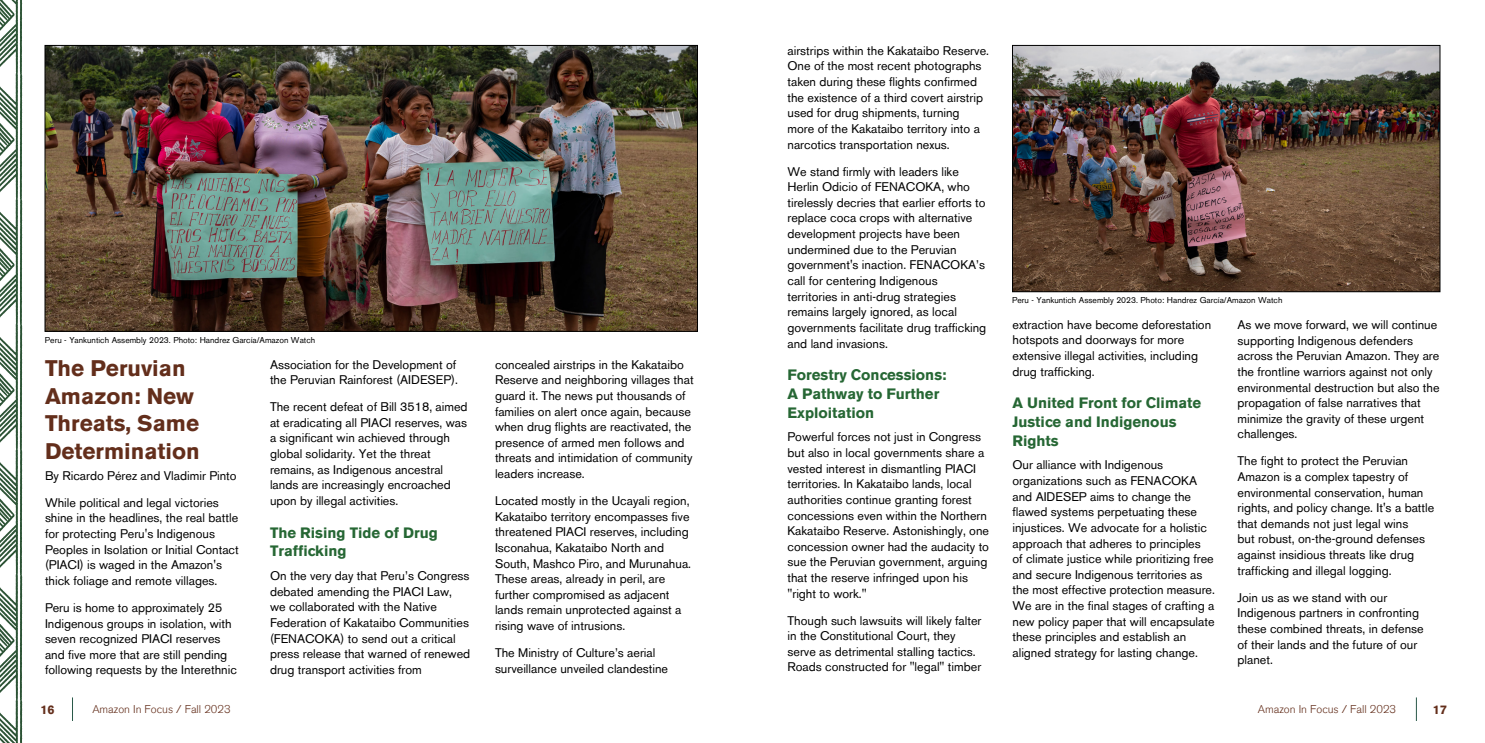
<style>
.page{position:relative;width:1485px;height:743px;background:#fff}
.page>*{position:absolute;margin:0;border:0;box-sizing:border-box;transform-origin:0 0}
.t1{font:700 22.5px/27.5px "Akzidenz Grotesk BE";color:#632e1b}
.t2{font:700 15px/18.8px "Akzidenz Grotesk BE";color:#266734}
.t3{font:12.5px/15.6px "Akzidenz Grotesk BE";color:#000}
.t4{font:700 12.5px "Akzidenz Grotesk BE";color:#632e1b}
.t5{font:300 11.25px "Akzidenz Grotesk BE";color:#632e1b}
.t6{font:8.5px "Akzidenz Grotesk BE";color:#000}
</style>
<div class="page">
<svg style="left:0;top:0;width:22px;height:742px"></svg>
<svg style="left:72px;top:697px;width:1px;height:24px"></svg>
<svg style="left:1416px;top:697px;width:1px;height:24px"></svg>
<img style="left:47px;top:47px;width:649px;height:282px">
<div style="left:45px;top:45px;width:653px;height:286px;border:1px solid #000"></div>
<img style="left:1014px;top:47px;width:424px;height:243px">
<div style="left:1012px;top:45px;width:428px;height:247px;border:1px solid #000"></div>
<p class="t6" style="left:45px;top:335px;width:272px">Peru - Yankuntich Assembly 2023. Photo: Handrez García/Amazon Watch</p>
<h1 class="t1" style="left:45px;top:355px;width:156px">The Peruvian<br>Amazon: New<br>Threats, Same<br>Determination</h1>
<p class="t3" style="left:45px;top:462px;width:193px;line-height:26.9px">By Ricardo Pérez and Vladimir Pinto<br>While political and legal victories</p>
<p class="t3" style="left:45px;top:510px;width:195px">shine in the headlines, the real battle for protecting Peru's Indigenous Peoples in Isolation or Initial Contact (PIACI) is waged in the Amazon's thick foliage and remote villages.</p>
<p class="t3" style="left:45px;top:599px;width:193px">Peru is home to approximately 25<br>Indigenous groups in isolation, with seven recognized PIACI reserves and five more that are still pending following requests by the Interethnic</p>
<p class="t3" style="left:270px;top:356px;width:190px">Association for the Development of the Peruvian Rainforest (AIDESEP).</p>
<p class="t3" style="left:270px;top:399px;width:199px">The recent defeat of Bill 3518, aimed at eradicating all PIACI reserves, was a significant win achieved through global solidarity. Yet the threat remains, as Indigenous ancestral lands are increasingly encroached upon by illegal activities.</p>
<p class="t2" style="left:270px;top:523px;width:169px">The Rising Tide of Drug<br>Trafficking</p>
<p class="t3" style="left:270px;top:567px;width:202px">On the very day that Peru’s Congress debated amending the PIACI Law, we collaborated with the Native Federation of Kakataibo Communities (FENACOKA) to send out a critical press release that warned of renewed drug transport activities from</p>
<p class="t3" style="left:495px;top:356px;width:200px">concealed airstrips in the Kakataibo Reserve and neighboring villages that guard it. The news put thousands of families on alert once again, because when drug flights are reactivated, the presence of armed men follows and threats and intimidation of community leaders increase.</p>
<p class="t3" style="left:495px;top:492px;width:198px">Located mostly in the Ucayali region, Kakataibo territory encompasses five threatened PIACI reserves, including Isconahua, Kakataibo North and South, Mashco Piro, and Murunahua.<br>These areas, already in peril, are further compromised as adjacent lands remain unprotected against a rising wave of intrusions.</p>
<p class="t3" style="left:495px;top:644px;width:175px">The Ministry of Culture’s aerial surveillance unveiled clandestine</p>
<p class="t3" style="left:788px;top:43px;width:203px">airstrips within the Kakataibo Reserve.<br>One of the most recent photographs taken during these flights confirmed the existence of a third covert airstrip used for drug shipments, turning more of the Kakataibo territory into a narcotics transportation nexus.</p>
<p class="t3" style="left:788px;top:163px;width:200px">We stand firmly with leaders like Herlin Odicio of FENACOKA, who tirelessly decries that earlier efforts to replace coca crops with alternative development projects have been undermined due to the Peruvian government's inaction. FENACOKA’s call for centering Indigenous territories in anti-drug strategies remains largely ignored, as local governments facilitate drug trafficking and land invasions.</p>
<p class="t2" style="left:788px;top:365px;width:161px">Forestry Concessions:<br>A Pathway to Further<br>Exploitation</p>
<p class="t3" style="left:788px;top:429px;width:203px">Powerful forces not just in Congress but also in local governments share a vested interest in dismantling PIACI territories. In Kakataibo lands, local authorities continue granting forest concessions even within the Northern Kakataibo Reserve. Astonishingly, one concession owner had the audacity to sue the Peruvian government, arguing that the reserve infringed upon his "right to work."</p>
<p class="t3" style="left:788px;top:612px;width:196px">Though such lawsuits will likely falter in the Constitutional Court, they serve as detrimental stalling tactics.<br>Roads constructed for "legal" timber</p>
<p class="t6" style="left:1012px;top:295px;width:272px">Peru - Yankuntich Assembly 2023. Photo: Handrez García/Amazon Watch</p>
<p class="t3" style="left:1012px;top:316px;width:200px">extraction have become deforestation hotspots and doorways for more extensive illegal activities, including drug trafficking.</p>
<p class="t2" style="left:1012px;top:393px;width:190px">A United Front for Climate<br>Justice and Indigenous<br>Rights</p>
<p class="t3" style="left:1012px;top:457px;width:204px">Our alliance with Indigenous organizations such as FENACOKA and AIDESEP aims to change the flawed systems perpetuating these injustices. We advocate for a holistic approach that adheres to principles<br>of climate justice while prioritizing free and secure Indigenous territories as the most effective protection measure.<br>We are in the final stages of crafting a new policy paper that will encapsulate these principles and establish an aligned strategy for lasting change.</p>
<p class="t3" style="left:1238px;top:317px;width:204px">As we move forward, we will continue supporting Indigenous defenders across the Peruvian Amazon. They are the frontline warriors against not only environmental destruction but also the propagation of false narratives that minimize the gravity of these urgent challenges.</p>
<p class="t3" style="left:1238px;top:453px;width:198px">The fight to protect the Peruvian Amazon is a complex tapestry of environmental conservation, human rights, and policy change. It's a battle that demands not just legal wins<br>but robust, on-the-ground defenses against insidious threats like drug trafficking and illegal logging.</p>
<p class="t3" style="left:1238px;top:589px;width:188px">Join us as we stand with our<br>Indigenous partners in confronting these combined threats, in defense of their lands and the future of our planet.</p>
<p class="t4" style="left:40px;top:702px;width:16px">16</p>
<p class="t5" style="left:92px;top:703px;width:140px">Amazon In Focus / Fall 2023</p>
<p class="t5" style="left:1258px;top:703px;width:140px">Amazon In Focus / Fall 2023</p>
<p class="t4" style="left:1433px;top:702px;width:16px">17</p>
</div>
